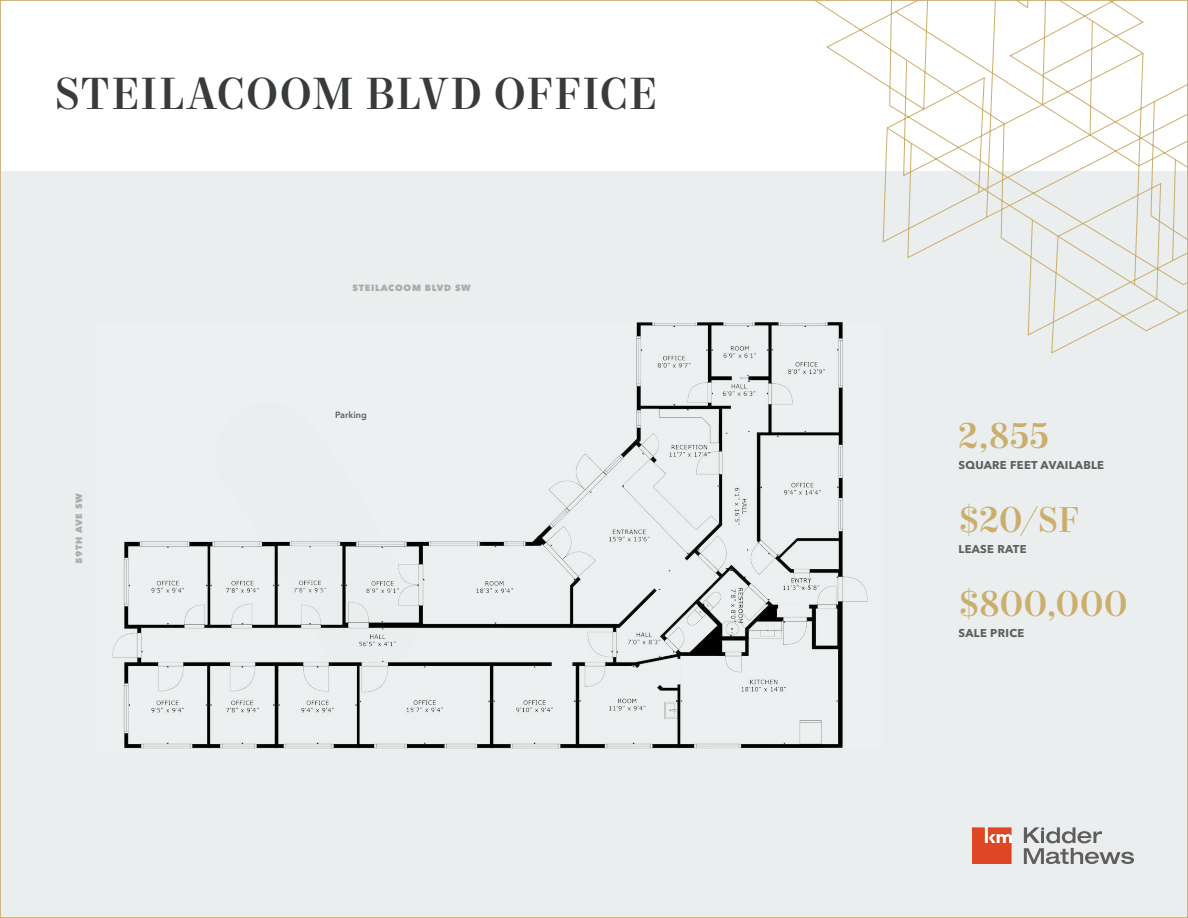
<style>
.page{position:relative;width:1188px;height:918px;background:#fff}
.page>*{position:absolute;margin:0;border:0;box-sizing:border-box;transform-origin:0 0}
.t1{font:500 45px "Mort Modern 09";letter-spacing:.015em;color:#383b3d}
.t2{font:500 36px "Mort Modern 09";color:#cbae6c}
.t3{font:700 11.25px "Avenir Next LT Pro";letter-spacing:.025em;color:#5f5d5e}
.t4{font:800 9px "Avenir Next LT Pro";letter-spacing:.08em;color:#afabac}
.t5{font:600 9px "Avenir Next LT Pro";color:#5f5d5e}
</style>
<div class="page">
<div style="left:0;top:172px;width:1188px;height:746px;background:#eaeeee"></div>
<img style="left:112px;top:322px;width:756px;height:427px">
<svg style="left:778px;top:2px;width:408px;height:352px"></svg>
<svg style="left:1024px;top:827px;width:110px;height:37px"></svg>
<svg style="left:972px;top:827px;width:40px;height:37px"></svg>
<h1 class="t1" style="left:54px;top:65px;width:605px">STEILACOOM BLVD OFFICE</h1>
<p class="t4" style="left:353px;top:283px;width:120px">STEILACOOM BLVD SW</p>
<p class="t4" style="left:73px;top:564px;width:72px;rotate:-90deg">59TH AVE SW</p>
<p class="t5" style="left:335px;top:410px;width:33px">Parking</p>
<h2 class="t2" style="left:958px;top:413px;width:92px">2,855</h2>
<p class="t3" style="left:958px;top:458px;width:147px">SQUARE FEET AVAILABLE</p>
<h2 class="t2" style="left:958px;top:497px;width:122px">$20/SF</h2>
<p class="t3" style="left:958px;top:542px;width:70px">LEASE RATE</p>
<h2 class="t2" style="left:958px;top:581px;width:171px">$800,000</h2>
<p class="t3" style="left:958px;top:626px;width:67px">SALE PRICE</p>
</div>
